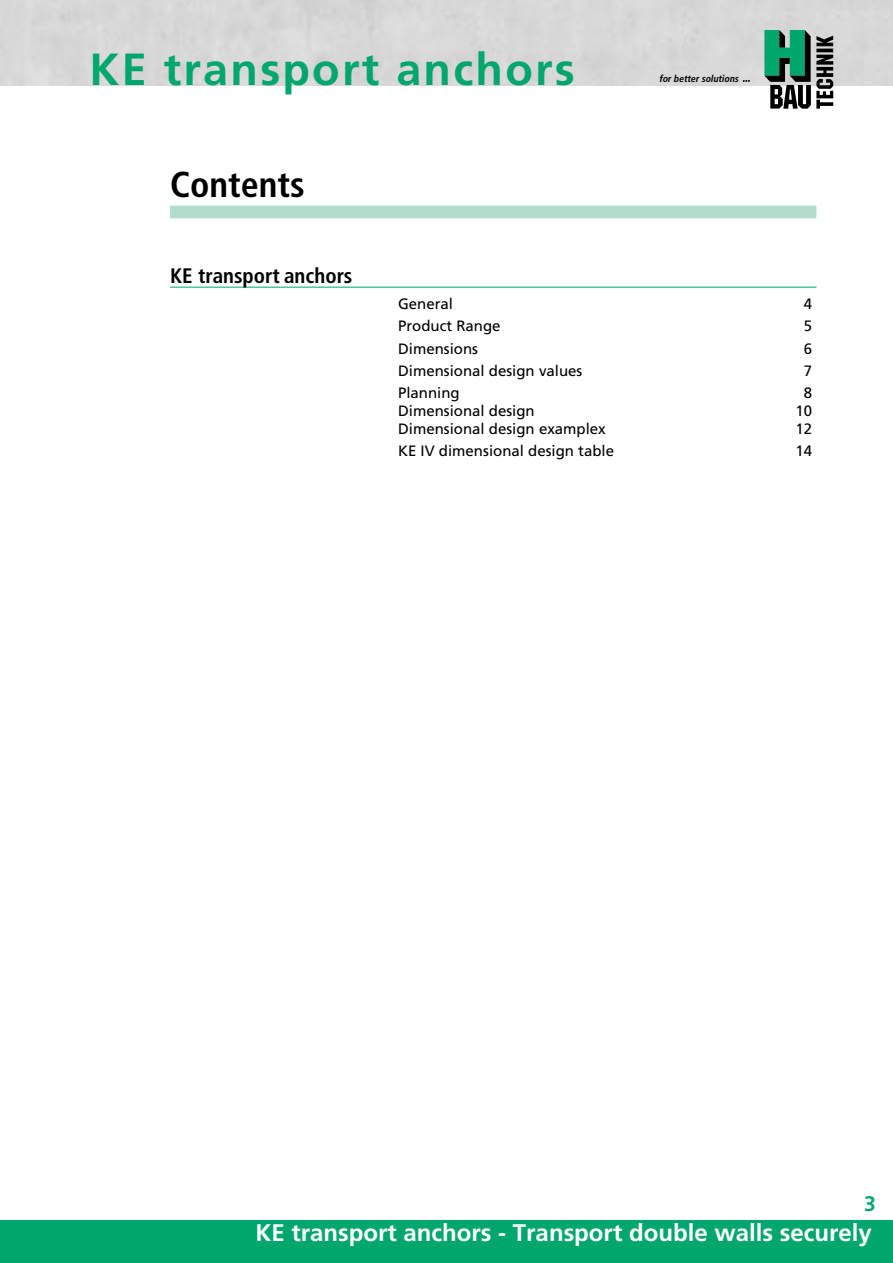
<style>
.page{position:relative;width:893px;height:1263px;background:#fff}
.page>*{position:absolute;margin:0;border:0;box-sizing:border-box;transform-origin:0 0}
.t1{font:700 45px "Frutiger LT Std";letter-spacing:.05em;color:#00a76d}
.t2{font:700 condensed 36px "Frutiger LT Std";color:#000}
.t3{font:700 24px "Frutiger LT Std";color:#fff}
.t4{font:700 condensed 21px "Frutiger LT Std";color:#000}
.t5{font:700 21px "Frutiger LT Std";color:#00a76d}
.t6{font:15px "Frutiger LT Std";color:#000}
.t7{font:italic 700 condensed 9.75px "Frutiger LT Std";color:#000}
</style>
<div class="page">
<div style="left:0;top:1220px;width:893px;height:43px;background:#00a76d"></div>
<svg style="left:764px;top:30px;width:69px;height:79px"></svg>
<svg style="left:743px;top:80px;width:7px;height:2px"></svg>
<div style="left:170px;top:206px;width:646px;height:12px;background:#b2decb"></div>
<hr style="left:170px;top:287px;width:646px;height:1px;background:#00a76d">
<h1 class="t1" style="left:89px;top:43px;width:487px">KE transport anchors</h1>
<h2 class="t2" style="left:170px;top:163px;width:136px">Contents</h2>
<h3 class="t4" style="left:170px;top:263px;width:184px">KE transport anchors</h3>
<p class="t7" style="left:659px;top:73px;width:83px">forbettersolutions</p>
<p class="t6" style="left:398px;top:295px;width:57px">General</p>
<p class="t6" style="left:804px;top:295px;width:10px">4</p>
<p class="t6" style="left:398px;top:317px;width:104px">Product Range</p>
<p class="t6" style="left:804px;top:317px;width:10px">5</p>
<p class="t6" style="left:398px;top:339px;width:82px">Dimensions</p>
<p class="t6" style="left:804px;top:339px;width:10px">6</p>
<p class="t6" style="left:398px;top:362px;width:186px">Dimensional design values</p>
<p class="t6" style="left:804px;top:362px;width:10px">7</p>
<p class="t6" style="left:398px;top:384px;width:63px">Planning</p>
<p class="t6" style="left:804px;top:384px;width:10px">8</p>
<p class="t6" style="left:398px;top:402px;width:138px">Dimensional design</p>
<p class="t6" style="left:795px;top:402px;width:18px">10</p>
<p class="t6" style="left:398px;top:420px;width:209px">Dimensional design examplex</p>
<p class="t6" style="left:795px;top:420px;width:18px">12</p>
<p class="t6" style="left:398px;top:442px;width:217px">KE IV dimensional design table</p>
<p class="t6" style="left:795px;top:442px;width:18px">14</p>
<h3 class="t5" style="left:864px;top:1191px;width:13px">3</h3>
<h3 class="t3" style="left:256px;top:1218px;width:618px">KE transport anchors - Transport double walls securely</h3>
</div>
